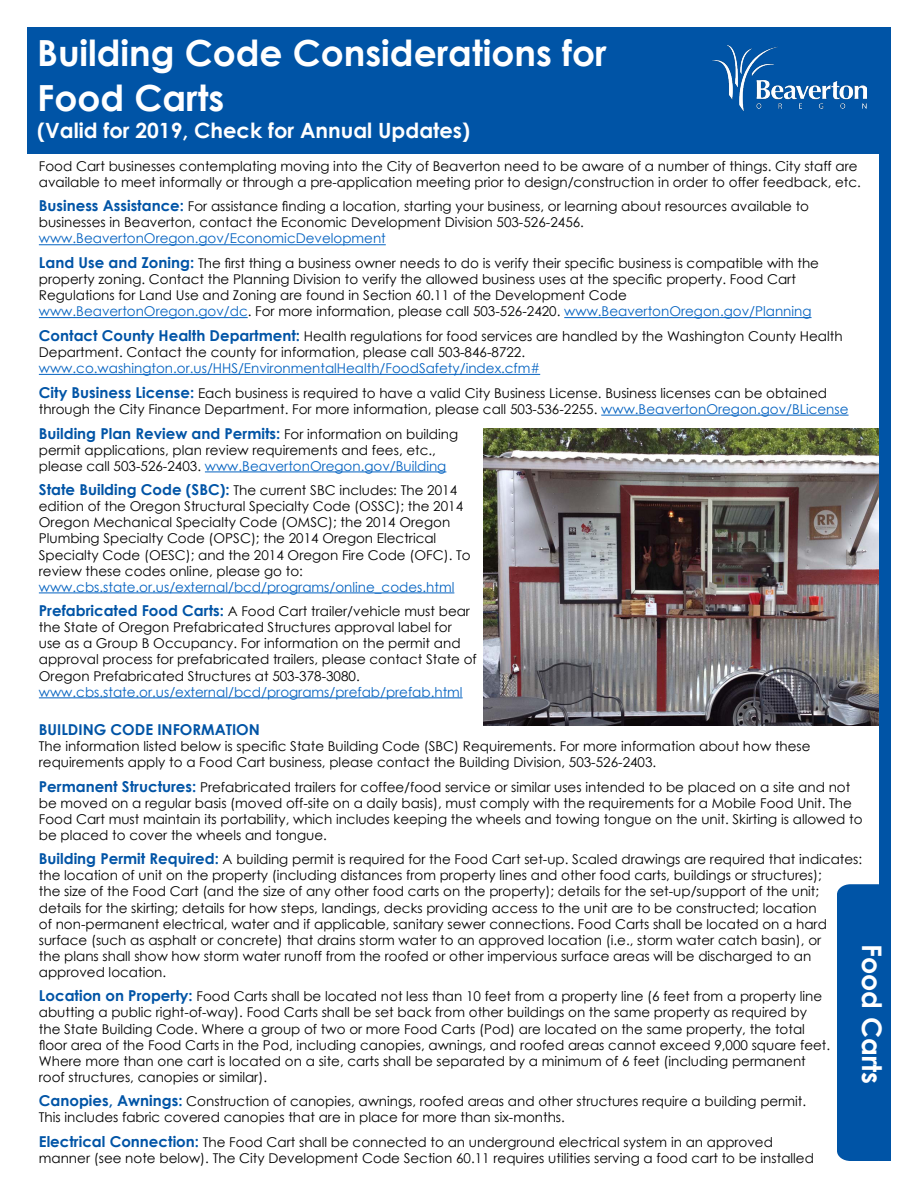
<style>
.page{position:relative;width:918px;height:1188px;background:#fff}
.page>*{position:absolute;margin:0;border:0;box-sizing:border-box;transform-origin:0 0}
.Header_White{font:700 36px/45px "Century Gothic";color:#fff}
.White_Tab{font:700 27px "Century Gothic";color:#fff}
.White_smaller{font:700 21px "Century Gothic";color:#fff}
.Heading_2{font:700 15px "Century Gothic";color:#0054a6}
.t1{font:13.5px/16px "Century Gothic";color:#000}
.s1{font-weight:700;font-size:15px;color:#0054a6}
.s2{color:#0563c1}
.s3{font-weight:400;font-size:13.5px;color:#000}
</style>
<div class="page">
<div style="left:879px;top:153px;width:12px;height:1008px;background:#0054a6"></div>
<div style="left:27px;top:27px;width:864px;height:126px;background:#0054a6"></div>
<img style="left:713px;top:46px;width:153px;height:65px">
<div style="left:837px;top:884px;width:42px;height:277px;background:#0054a6"></div>
<hr style="left:39px;top:244px;width:347px;height:1px;background:#0563c1">
<hr style="left:39px;top:317px;width:209px;height:1px;background:#0563c1">
<hr style="left:564px;top:317px;width:248px;height:1px;background:#0563c1">
<hr style="left:39px;top:374px;width:501px;height:1px;background:#0563c1">
<hr style="left:601px;top:415px;width:248px;height:1px;background:#0563c1">
<hr style="left:205px;top:472px;width:241px;height:1px;background:#0563c1">
<hr style="left:39px;top:593px;width:415px;height:1px;background:#0563c1">
<hr style="left:39px;top:697px;width:424px;height:1px;background:#0563c1">
<img style="left:483px;top:429px;width:396px;height:297px">
<p class="Header_White" style="left:37px;top:28px;width:571px">Building Code Considerations for<br>Food Carts</p>
<p class="White_smaller" style="left:37px;top:114px;width:435px">(Valid for 2019, Check for Annual Updates)</p>
<p class="t1" style="left:39px;top:158px;width:824px">Food Cart businesses contemplating moving into the City of Beaverton need to be aware of a number of things. City staff are available to meet informally or through a pre-application meeting prior to design/construction in order to offer feedback, etc.</p>
<p class="t1" style="left:39px;top:198px;width:772px"><span class="s1">Business Assistance:</span> For assistance finding a location, starting your business, or learning about resources available to businesses in Beaverton, contact the Economic Development Division 503-526-2456. <span class="s2">www.BeavertonOregon.gov/EconomicDevelopment</span></p>
<p class="t1" style="left:39px;top:255px;width:782px"><span class="s1">Land Use and Zoning:</span> The first thing a business owner needs to do is verify their specific business is compatible with the property zoning. Contact the Planning Division to verify the allowed business uses at the specific property. Food Cart Regulations for Land Use and Zoning are found in Section 60.11 of the Development Code <span class="s2">www.BeavertonOregon.gov/dc</span>. For more information, please call 503-526-2420. <span class="s2">www.BeavertonOregon.gov/Planning</span></p>
<p class="t1" style="left:39px;top:328px;width:805px"><span class="s1">Contact County Health Department:</span> Health regulations for food services are handled by the Washington County Health<br>Department. Contact the county for information, please call 503-846-8722. <span class="s2">www.co.washington.or.us/HHS/EnvironmentalHealth/FoodSafety/index.cfm#</span></p>
<p class="t1" style="left:39px;top:385px;width:811px"><span class="s1">City Business License:</span> Each business is required to have a valid City Business License. Business licenses can be obtained through the City Finance Department. For more information, please call 503-536-2255. <span class="s2">www.BeavertonOregon.gov/BLicense</span></p>
<p class="Heading_2" style="left:39px;top:422px;width:421px">Building Plan Review and Permits: <span class="s3">For information on building</span></p>
<p class="t1" style="left:39px;top:441px;width:409px">permit applications, plan review requirements and fees, etc., please call 503-526-2403. <span class="s2">www.BeavertonOregon.gov/Building</span></p>
<p class="t1" style="left:39px;top:482px;width:433px"><span class="s1">State Building Code (SBC):</span> The current SBC includes: The 2014 edition of the Oregon Structural Specialty Code (OSSC); the 2014<br>Oregon Mechanical Specialty Code (OMSC); the 2014 Oregon Plumbing Specialty Code (OPSC); the 2014 Oregon Electrical Specialty Code (OESC); and the 2014 Oregon Fire Code (OFC). To review these codes online, please go to: <span class="s2">www.cbs.state.or.us/external/bcd/programs/online_codes.html</span></p>
<p class="t1" style="left:39px;top:603px;width:439px"><span class="s1">Prefabricated Food Carts:</span> A Food Cart trailer/vehicle must bear the State of Oregon Prefabricated Structures approval label for use as a Group B Occupancy. For information on the permit and approval process for prefabricated trailers, please contact State of Oregon Prefabricated Structures at 503-378-3080. <span class="s2">www.cbs.state.or.us/external/bcd/programs/prefab/prefab.html</span></p>
<p class="Heading_2" style="left:39px;top:718px;width:223px">BUILDING CODE INFORMATION</p>
<p class="t1" style="left:39px;top:738px;width:773px">The information listed below is specific State Building Code (SBC) Requirements. For more information about how these requirements apply to a Food Cart business, please contact the Building Division, 503-526-2403.</p>
<p class="t1" style="left:39px;top:778px;width:825px"><span class="s1">Permanent Structures:</span> Prefabricated trailers for coffee/food service or similar uses intended to be placed on a site and not be moved on a regular basis (moved off-site on a daily basis), must comply with the requirements for a Mobile Food Unit. The Food Cart must maintain its portability, which includes keeping the wheels and towing tongue on the unit. Skirting is allowed to be placed to cover the wheels and tongue.</p>
<p class="t1" style="left:39px;top:851px;width:825px"><span class="s1">Building Permit Required:</span> A building permit is required for the Food Cart set-up. Scaled drawings are required that indicates: the location of unit on the property (including distances from property lines and other food carts, buildings or structures);<br>the size of the Food Cart (and the size of any other food carts on the property); details for the set-up/support of the unit; details for the skirting; details for how steps, landings, decks providing access to the unit are to be constructed; location<br>of non-permanent electrical, water and if applicable, sanitary sewer connections. Food Carts shall be located on a hard surface (such as asphalt or concrete) that drains storm water to an approved location (i.e., storm water catch basin), or<br>the plans shall show how storm water runoff from the roofed or other impervious surface areas will be discharged to an approved location.</p>
<p class="t1" style="left:39px;top:988px;width:793px"><span class="s1">Location on Property:</span> Food Carts shall be located not less than 10 feet from a property line (6 feet from a property line abutting a public right-of-way). Food Carts shall be set back from other buildings on the same property as required by the State Building Code. Where a group of two or more Food Carts (Pod) are located on the same property, the total floor area of the Food Carts in the Pod, including canopies, awnings, and roofed areas cannot exceed 9,000 square feet.<br>Where more than one cart is located on a site, carts shall be separated by a minimum of 6 feet (including permanent roof structures, canopies or similar).</p>
<p class="t1" style="left:39px;top:1093px;width:769px"><span class="s1">Canopies, Awnings:</span> Construction of canopies, awnings, roofed areas and other structures require a building permit.<br>This includes fabric covered canopies that are in place for more than six-months.</p>
<p class="t1" style="left:39px;top:1134px;width:777px"><span class="s1">Electrical Connection:</span> The Food Cart shall be connected to an underground electrical system in an approved manner (see note below). The City Development Code Section 60.11 requires utilities serving a food cart to be installed</p>
<p class="White_Tab" style="left:892px;top:944px;width:142px;rotate:90deg">Food Carts</p>
</div>
